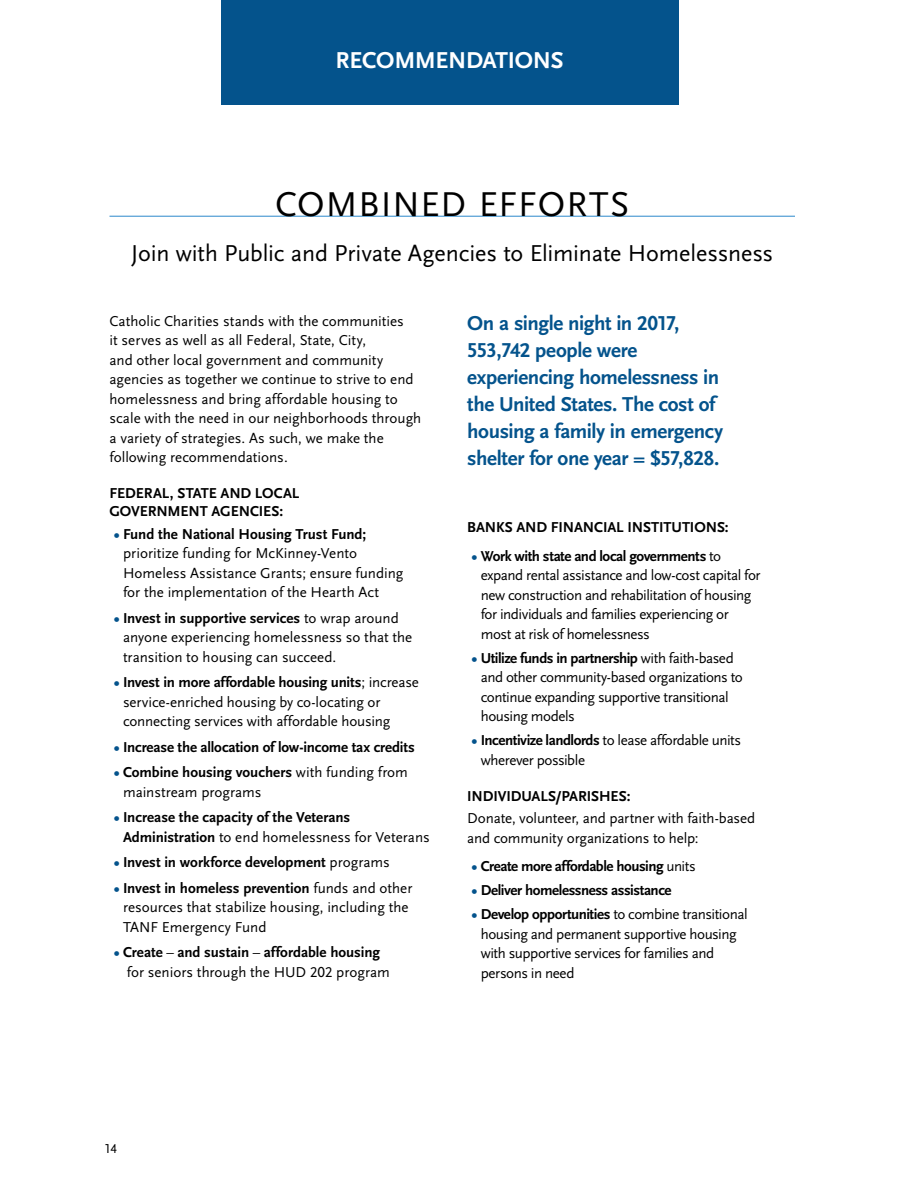
<style>
.page{position:relative;width:918px;height:1188px;background:#fff}
.page>*{position:absolute;margin:0;border:0;box-sizing:border-box;transform-origin:0 0}
.t1{font:36px "Scala Sans LF";letter-spacing:.025em;color:#000}
.t2{font:24px "Scala Sans LF";letter-spacing:-.005em;color:#000}
.t3{font:700 24px "Scala Sans LF";letter-spacing:-.01em;color:#fff}
.t4{font:700 21px/27px "Scala Sans LF";letter-spacing:-.02em;color:#04538c}
.t5{font:15px/19.5px "Scala Sans LF";letter-spacing:-.005em;color:#000}
.t6{font:15px/19.5px "Scala Sans LF";letter-spacing:-.03em;color:#000}
.t7{font:700 15px/18px "Scala Sans LF";letter-spacing:-.01em;color:#000}
.t8{font:700 15px "Scala Sans LF";letter-spacing:-.03em;color:#000}
.t9{font:13.5px "Scala Sans LF Caps";color:#000}
.s1{font-weight:700;color:#04538c}
.s2{font-weight:700}
.s3{color:#04538c}
.s4{font-weight:400}
</style>
<div class="page">
<div style="left:221px;top:0;width:458px;height:105px;background:#04538c"></div>
<hr style="left:110px;top:216px;width:685px;height:1px;background:#4495d1">
<h2 class="t3" style="left:336px;top:48px;width:230px">RECOMMENDATIONS</h2>
<h1 class="t1" style="left:275px;top:184px;width:356px">COMBINED EFFORTS</h1>
<h2 class="t2" style="left:131px;top:240px;width:644px">Join with Public and Private Agencies to Eliminate Homelessness</h2>
<p class="t5" style="left:110px;top:311px;width:313px">Catholic Charities stands with the communities<br>it serves as well as all Federal, State, City,<br>and other local government and community agencies as together we continue to strive to end homelessness and bring affordable housing to scale with the need in our neighborhoods through a variety of strategies. As such, we make the following recommendations.</p>
<p class="t7" style="left:110px;top:485px;width:191px">FEDERAL, STATE AND LOCAL<br>GOVERNMENT AGENCIES:</p>
<p class="t5" style="left:123px;top:524px;width:282px;text-indent:-9px"><span class="s1">•</span> <span class="s2">Fund the National Housing Trust Fund; </span>prioritize funding for McKinney-Vento Homeless Assistance Grants; ensure funding for the implementation of the Hearth Act</p>
<p class="t5" style="left:123px;top:608px;width:291px;text-indent:-9px"><span class="s1">•</span> <span class="s2">Invest in supportive services</span> to wrap around anyone experiencing homelessness so that the transition to housing can succeed.</p>
<p class="t5" style="left:123px;top:673px;width:297px;text-indent:-9px"><span class="s1">•</span> <span class="s2">Invest in more affordable housing units</span>; increase service-enriched housing by co-locating or connecting services with affordable housing</p>
<p class="t7" style="left:114px;top:738px;width:302px"><span class="s3">•</span> Increase the allocation of low-income tax credits</p>
<p class="t5" style="left:123px;top:763px;width:287px;text-indent:-9px"><span class="s1">•</span> <span class="s2">Combine housing vouchers</span> with funding from mainstream programs</p>
<p class="t7" style="left:123px;top:808px;width:308px;line-height:19.5px;text-indent:-9px"><span class="s3">•</span> Increase the capacity of the Veterans<br>Administration <span class="s4">to end homelessness for Veterans</span></p>
<p class="t7" style="left:114px;top:854px;width:277px"><span class="s3">•</span> Invest in workforce development <span class="s4">programs</span></p>
<p class="t5" style="left:123px;top:878px;width:291px;text-indent:-9px"><span class="s1">•</span> <span class="s2">Invest in homeless prevention</span> funds and other resources that stabilize housing, including the<br>TANF Emergency Fund</p>
<p class="t5" style="left:127px;top:943px;width:265px;text-indent:-13px"><span class="s1">•</span> <span class="s2">Create</span> – <span class="s2">and sustain</span> – <span class="s2">affordable housing </span>for seniors through the HUD 202 program</p>
<h3 class="t4" style="left:467px;top:310px;width:258px">On a single night in 2017,<br>553,742 people were experiencing homelessness in the United States. The cost of housing a family in emergency shelter for one year = $57,828.</h3>
<p class="t7" style="left:467px;top:519px;width:263px">BANKS AND FINANCIAL INSTITUTIONS:</p>
<p class="t6" style="left:481px;top:546px;width:281px;text-indent:-9px"><span class="s1">•</span> <span class="s2">Work with state and local governments</span> to expand rental assistance and low-cost capital for new construction and rehabilitation of housing for individuals and families experiencing or most at risk of homelessness</p>
<p class="t6" style="left:481px;top:648px;width:264px;text-indent:-9px"><span class="s1">•</span> <span class="s2">Utilize funds in partnership</span> with faith-based and other community-based organizations to continue expanding supportive transitional housing models</p>
<p class="t6" style="left:481px;top:731px;width:262px;text-indent:-9px"><span class="s1">•</span> <span class="s2">Incentivize landlords</span> to lease affordable units wherever possible</p>
<p class="t7" style="left:467px;top:787px;width:165px">INDIVIDUALS/PARISHES:</p>
<p class="t5" style="left:467px;top:809px;width:290px">Donate, volunteer, and partner with faith-based and community organizations to help:</p>
<p class="t8" style="left:472px;top:858px;width:226px"><span class="s3">•</span> Create more affordable housing <span class="s4">units</span></p>
<p class="t8" style="left:472px;top:882px;width:201px"><span class="s3">•</span> Deliver homelessness assistance</p>
<p class="t6" style="left:481px;top:905px;width:268px;text-indent:-9px"><span class="s1">•</span> <span class="s2">Develop opportunities</span> to combine transitional housing and permanent supportive housing with supportive services for families and persons in need</p>
<p class="t9" style="left:104px;top:1141px;width:14px">14</p>
</div>
